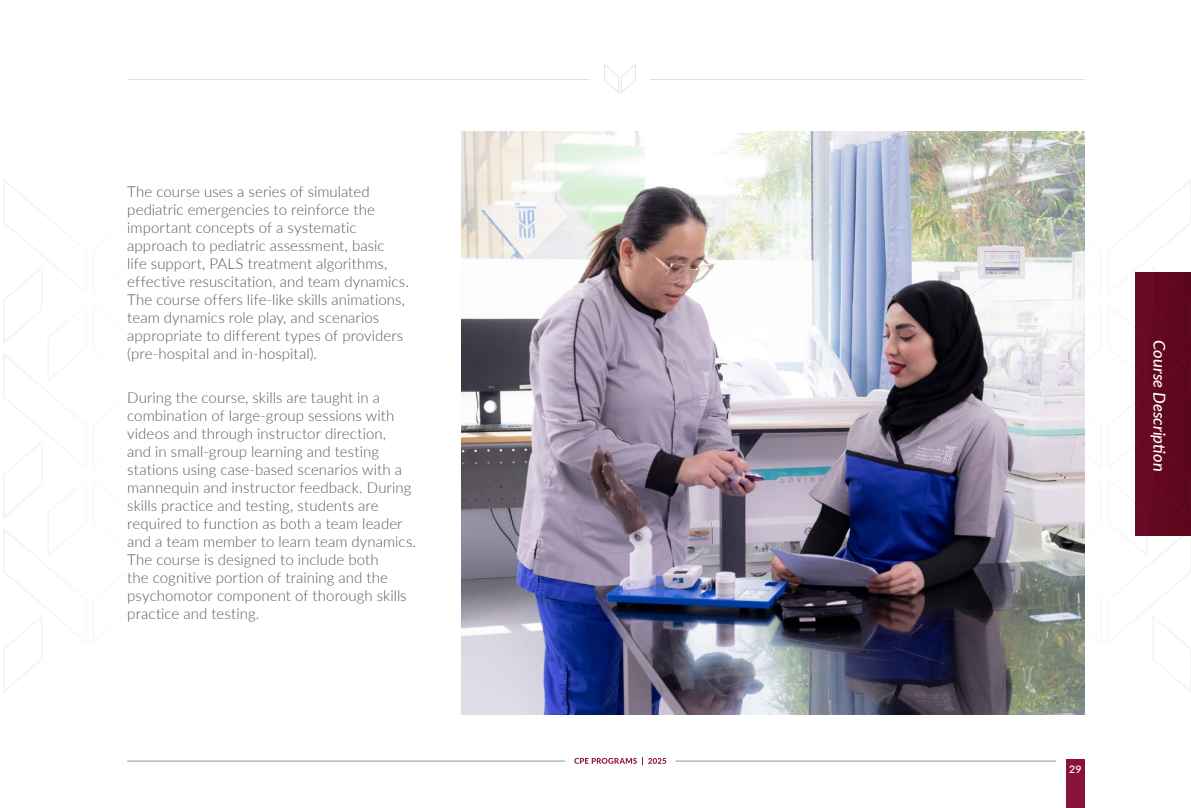
<style>
.page{position:relative;width:1191px;height:808px;background:#fff}
.page>*{position:absolute;margin:0;border:0;box-sizing:border-box;transform-origin:0 0}
.t1{font:italic 500 16.5px "Lato";letter-spacing:.005em;color:#fff}
.t2{font:300 15px/18px "Lato";letter-spacing:.005em;color:#58595b}
.t3{font:600 10.5px "Lato";color:#fff}
</style>
<div class="page">
<svg style="left:1084px;top:177px;width:107px;height:517px"></svg>
<svg style="left:3px;top:179px;width:35px;height:514px"></svg>
<hr style="left:127px;top:79px;width:462px;height:1px;background:#dcddde">
<hr style="left:650px;top:79px;width:435px;height:1px;background:#dcddde">
<svg style="left:604px;top:64px;width:32px;height:29px"></svg>
<hr style="left:127px;top:761px;width:438px;height:1px;background:#939598">
<div style="left:1065px;top:759px;width:19px;height:49px;background:#88133d"></div>
<hr style="left:675px;top:761px;width:381px;height:1px;background:#939598">
<svg style="left:574px;top:758px;width:92px;height:7px"></svg>
<img style="left:462px;top:132px;width:622px;height:582px">
<p class="t2" style="left:127px;top:182px;width:283px">The course uses a series of simulated pediatric emergencies to reinforce the important concepts of a systematic approach to pediatric assessment, basic<br>life support, PALS treatment algorithms, effective resuscitation, and team dynamics.<br>The course offers life-like skills animations, team dynamics role play, and scenarios appropriate to different types of providers (pre-hospital and in-hospital).</p>
<p class="t2" style="left:127px;top:388px;width:290px">During the course, skills are taught in a combination of large-group sessions with videos and through instructor direction,<br>and in small-group learning and testing stations using case-based scenarios with a mannequin and instructor feedback. During skills practice and testing, students are required to function as both a team leader and a team member to learn team dynamics.<br>The course is designed to include both<br>the cognitive portion of training and the psychomotor component of thorough skills practice and testing.</p>
<p class="t1" style="left:1171px;top:340px;width:133px;rotate:90deg">Course Description</p>
<p class="t3" style="left:1069px;top:762px;width:14px">29</p>
</div>
